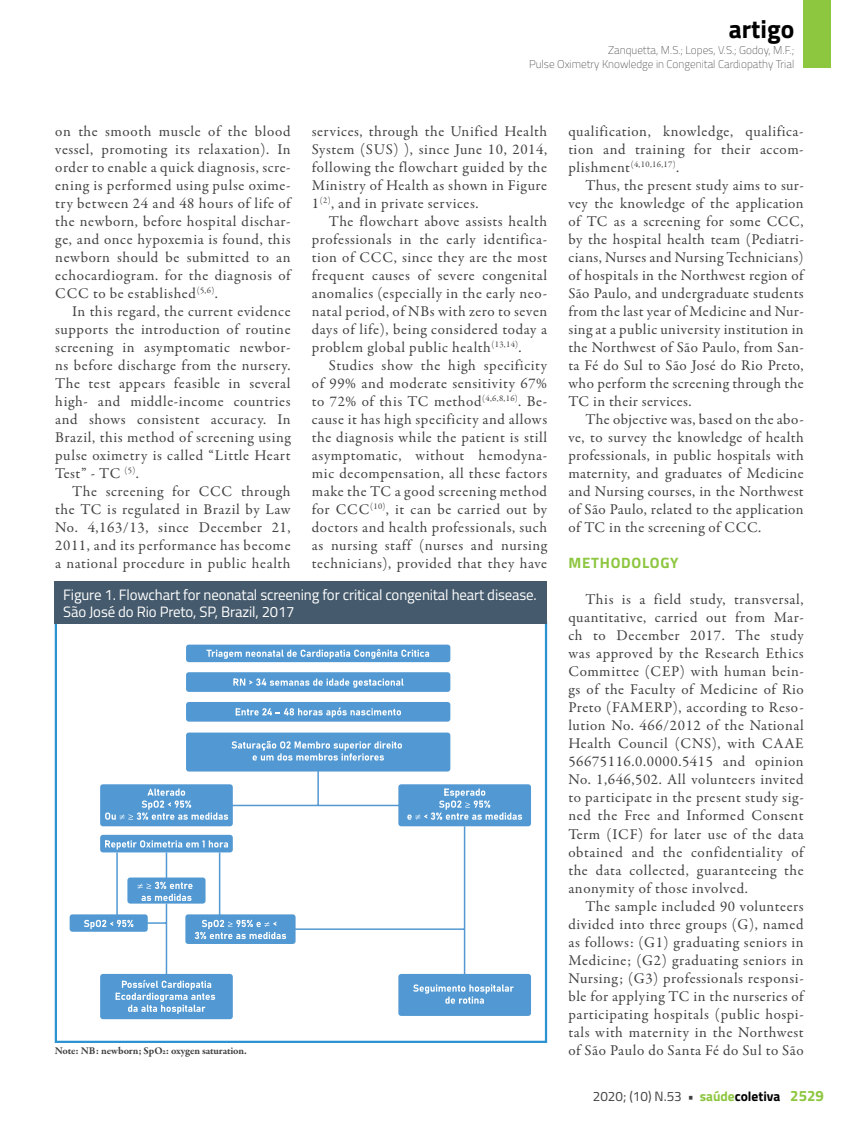
<style>
.page{position:relative;width:859px;height:1132px;background:#fff}
.page>*{position:absolute;margin:0;border:0;box-sizing:border-box;transform-origin:0 0}
.t1{font:700 25.5px "Titillium";color:#000}
.t2{font:15px/18px "Garamond Premr Pro";letter-spacing:.035em;color:#414042;text-align:justify}
.t3{font:15px/16.5px "Titillium";letter-spacing:-.01em;color:#fff}
.t4{font:700 15px "Titillium";letter-spacing:.05em;color:#8dc63f}
.t5{font:13.5px "Titillium";color:#414042}
.t6{font:100 11.25px/13.5px "Titillium";color:#414042;text-align:right}
.t7{font:700 10.5px "Garamond Premr Pro";letter-spacing:-.005em;color:#414042}
.t8{font:8.7px "Garamond Premr Pro";color:#414042}
.s1{font-size:15px}
.s2{font-weight:700}
.s3{font-weight:700;color:#8dc63f}
.s4{font-weight:700;color:#000}
.s5{font-weight:700;font-size:15px;color:#8dc63f}
</style>
<div class="page">
<div style="left:804px;top:0;width:27px;height:68px;background:#8dc63f"></div>
<div style="left:55px;top:621px;width:492px;height:421px;border:2px solid #2b93d1"></div>
<div style="left:55px;top:581px;width:492px;height:42px;background:#455a6c"></div>
<div style="left:186px;top:644px;width:264px;height:18px;background:#5299d3;border-radius:3px"></div>
<svg style="left:206px;top:648px;width:223px;height:10px"></svg>
<div style="left:186px;top:672px;width:264px;height:19px;background:#5299d3;border-radius:3px"></div>
<svg style="left:233px;top:678px;width:170px;height:9px"></svg>
<div style="left:186px;top:701px;width:264px;height:20px;background:#5299d3;border-radius:3px"></div>
<svg style="left:236px;top:707px;width:165px;height:10px"></svg>
<div style="left:186px;top:732px;width:264px;height:39px;background:#5299d3;border-radius:3px"></div>
<svg style="left:232px;top:741px;width:170px;height:19px"></svg>
<hr style="left:317px;top:769px;width:2px;height:36px;background:#5299d3">
<hr style="left:464px;top:826px;width:1px;height:149px;background:#5299d3">
<hr style="left:209px;top:804px;width:218px;height:2px;background:#5299d3">
<hr style="left:285px;top:928px;width:180px;height:1px;background:#5299d3">
<div style="left:100px;top:784px;width:133px;height:42px;background:#5299d3;border-radius:3px"></div>
<svg style="left:105px;top:788px;width:123px;height:31px"></svg>
<div style="left:100px;top:973px;width:133px;height:45px;background:#5299d3;border-radius:3px"></div>
<svg style="left:116px;top:979px;width:99px;height:34px"></svg>
<div style="left:398px;top:973px;width:133px;height:42px;background:#5299d3;border-radius:3px"></div>
<svg style="left:413px;top:984px;width:101px;height:19px"></svg>
<div style="left:127px;top:877px;width:79px;height:26px;background:linear-gradient(to right,#5299d3,#5299d3);border-radius:3px"></div>
<div style="left:70px;top:914px;width:78px;height:17px;background:#5299d3;border-radius:3px"></div>
<svg style="left:84px;top:919px;width:49px;height:9px"></svg>
<div style="left:185px;top:914px;width:111px;height:29px;background:#5299d3;border-radius:3px"></div>
<svg style="left:195px;top:919px;width:91px;height:19px"></svg>
<div style="left:100px;top:834px;width:133px;height:18px;background:#5299d3;border-radius:3px"></div>
<div style="left:398px;top:784px;width:133px;height:42px;background:#5299d3;border-radius:3px"></div>
<svg style="left:407px;top:788px;width:115px;height:31px"></svg>
<svg style="left:105px;top:840px;width:123px;height:60px"></svg>
<hr style="left:166px;top:903px;width:1px;height:72px;background:#5299d3">
<hr style="left:116px;top:852px;width:2px;height:62px;background:#5299d3">
<hr style="left:219px;top:852px;width:1px;height:62px;background:#5299d3">
<svg style="left:147px;top:922px;width:19px;height:1px"></svg>
<h1 class="t1" style="left:729px;top:10px;width:67px">artigo</h1>
<p class="t6" style="left:529px;top:43px;width:267px">Zanquetta, M.S.; Lopes, V.S.; Godoy, M.F.;<br>Pulse Oximetry Knowledge in Congenital Cardiopathy Trial</p>
<p class="t2" style="left:55px;top:122px;width:237px">on the smooth muscle of the blood vessel, promoting its relaxation). In order to enable a quick diagnosis, scre&shy;ening is performed using pulse oxime&shy;try between 24 and 48 hours of life of the newborn, before hospital dischar&shy;ge, and once hypoxemia is found, this newborn should be submitted to an echocardiogram. for the diagnosis of CCC to be established<sup>(5,6)</sup>.</p>
<p class="t2" style="left:55px;top:302px;width:237px;text-indent:17px">In this regard, the current evidence supports the introduction of routine screening in asymptomatic newbor&shy;ns before discharge from the nursery.<br>The test appears feasible in several high- and middle-income countries and shows consistent accuracy. In Brazil, this method of screening using pulse oximetry is called “Little Heart Test” - TC <sup>(5)</sup>.</p>
<p class="t2" style="left:55px;top:482px;width:237px;text-indent:17px">The screening for CCC through the TC is regulated in Brazil by Law No. 4,163/13, since December 21, 2011, and its performance has become a national procedure in public health</p>
<p class="t2" style="left:312px;top:122px;width:237px">services, through the Unified Health System (SUS) ), since June 10, 2014, following the flowchart guided by the Ministry of Health as shown in Figure 1<sup>(2)</sup>, and in private services.</p>
<p class="t2" style="left:312px;top:212px;width:237px;text-indent:17px">The flowchart above assists health professionals in the early identifica&shy;tion of CCC, since they are the most frequent causes of severe congenital anomalies (especially in the early neo&shy;natal period, of NBs with zero to seven days of life), being considered today a problem global public health<sup>(13,14)</sup>.</p>
<p class="t2" style="left:312px;top:356px;width:237px;text-indent:17px">Studies show the high specificity of 99% and moderate sensitivity 67% to 72% of this TC method<sup>(4,6,8,16)</sup>. Be&shy;cause it has high specificity and allows the diagnosis while the patient is still asymptomatic, without hemodyna&shy;mic decompensation, all these factors make the TC a good screening method for CCC<sup>(10)</sup>, it can be carried out by doctors and health professionals, such as nursing staff (nurses and nursing technicians), provided that they have</p>
<p class="t3" style="left:63px;top:585px;width:475px">Figure 1. Flowchart for neonatal screening for critical congenital heart disease.<br>São José do Rio Preto, SP, Brazil, 2017</p>
<p class="t7" style="left:55px;top:1043px;width:194px">Note: NB: newborn; SpO2: oxygen saturation.</p>
<p class="t2" style="left:568px;top:122px;width:237px">qualification, knowledge, qualifica&shy;tion and training for their accom-</p>
<p class="t8" style="left:568px;top:159px;width:112px"><span class="s1">plishment</span>(4,10,16,17)<span class="s1">.</span></p>
<p class="t2" style="left:568px;top:176px;width:237px;text-indent:17px">Thus, the present study aims to sur&shy;vey the knowledge of the application of TC as a screening for some CCC, by the hospital health team (Pediatri&shy;cians, Nurses and Nursing Technicians) of hospitals in the Northwest region of São Paulo, and undergraduate students from the last year of Medicine and Nur&shy;sing at a public university institution in the Northwest of São Paulo, from San&shy;ta Fé do Sul to São José do Rio Preto, who perform the screening through the TC in their services.</p>
<p class="t2" style="left:568px;top:410px;width:237px;text-indent:17px">The objective was, based on the abo&shy;ve, to survey the knowledge of health professionals, in public hospitals with maternity, and graduates of Medicine and Nursing courses, in the Northwest of São Paulo, related to the application of TC in the screening of CCC.</p>
<p class="t4" style="left:568px;top:551px;width:111px">METHODOLOGY</p>
<p class="t2" style="left:568px;top:590px;width:237px;text-indent:17px">This is a field study, transversal, quantitative, carried out from Mar&shy;ch to December 2017. The study was approved by the Research Ethics Committee (CEP) with human bein&shy;gs of the Faculty of Medicine of Rio Preto (FAMERP), according to Reso&shy;lution No. 466/2012 of the National Health Council (CNS), with CAAE 56675116.0.0000.5415 and opinion No. 1,646,502. All volunteers invited to participate in the present study sig&shy;ned the Free and Informed Consent Term (ICF) for later use of the data obtained and the confidentiality of the data collected, guaranteeing the anonymity of those involved.</p>
<p class="t2" style="left:568px;top:896px;width:237px;text-indent:17px">The sample included 90 volunteers divided into three groups (G), named as follows: (G1) graduating seniors in Medicine; (G2) graduating seniors in Nursing; (G3) professionals responsi&shy;ble for applying TC in the nurseries of participating hospitals (public hospi&shy;tals with maternity in the Northwest of São Paulo do Santa Fé do Sul to São</p>
<p class="t5" style="left:593px;top:1086px;width:233px">2020; (10) N.53 <span class="s2">•</span> <span class="s3">saúde</span><span class="s4">coletiva</span> <span class="s5">2529</span></p>
</div>
